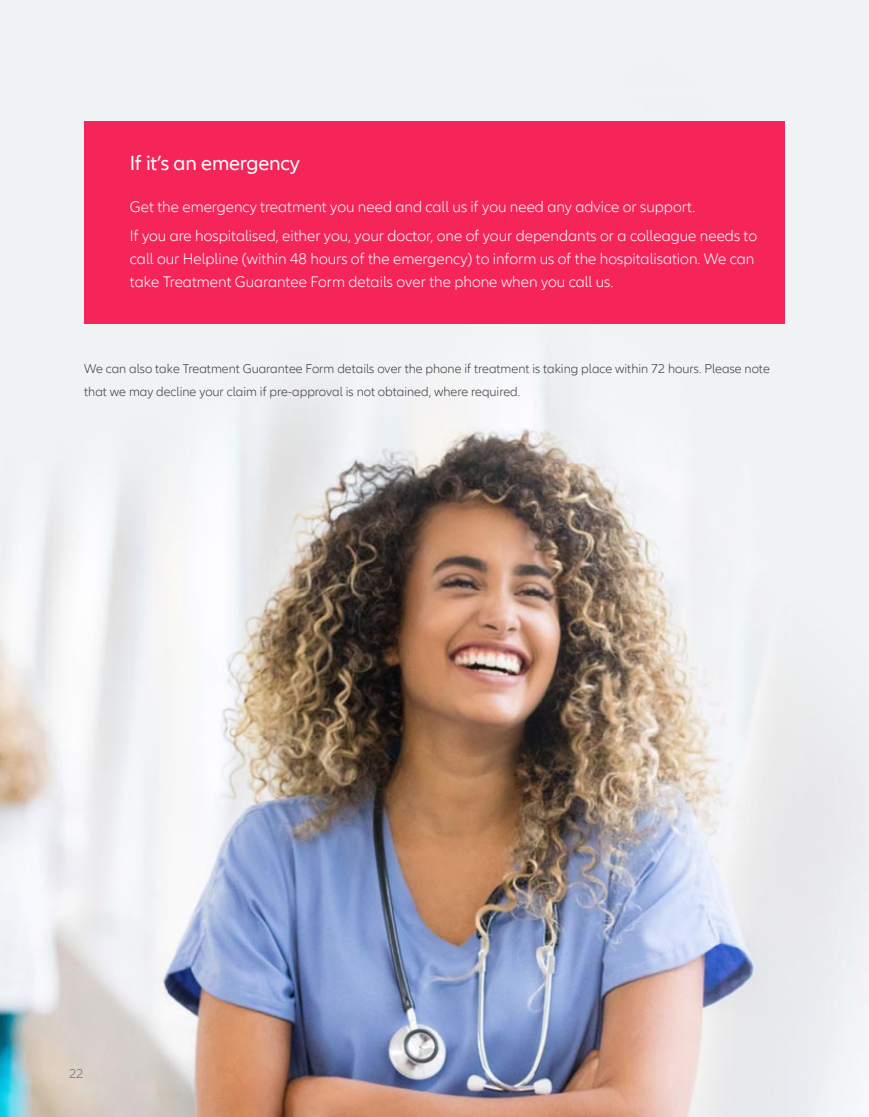
<style>
.page{position:relative;width:869px;height:1117px;background:#fff}
.page>*{position:absolute;margin:0;border:0;box-sizing:border-box;transform-origin:0 0}
.t1{font:21px "Allianz Neo";letter-spacing:-.01em;color:#fff}
.t2{font:300 15.75px/28.9px "Allianz Neo";color:#fff}
.t3{font:300 13.12px/22.8px "Allianz Neo";color:#3c3c3c}
.t4{font:300 13.12px "Allianz Neo";color:#6c6e71}
</style>
<div class="page">
<img style="left:0;top:0;width:868px;height:1116px">
<div style="left:84px;top:121px;width:700px;height:202px;background:#f52459"></div>
<h1 class="t1" style="left:130px;top:150px;width:171px">If it’s an emergency</h1>
<p class="t2" style="left:130px;top:193px;width:628px">Get the emergency treatment you need and call us if you need any advice or support.<br>If you are hospitalised, either you, your doctor, one of your dependants or a colleague needs to</p>
<p class="t2" style="left:130px;top:247px;width:625px;line-height:22.8px">call our Helpline (within 48 hours of the emergency) to inform us of the hospitalisation. We can take Treatment Guarantee Form details over the phone when you call us.</p>
<p class="t3" style="left:84px;top:357px;width:686px">We can also take Treatment Guarantee Form details over the phone if treatment is taking place within 72 hours. Please note that we may decline your claim if pre-approval is not obtained, where required.</p>
<p class="t4" style="left:69px;top:1065px;width:16px">22</p>
</div>
